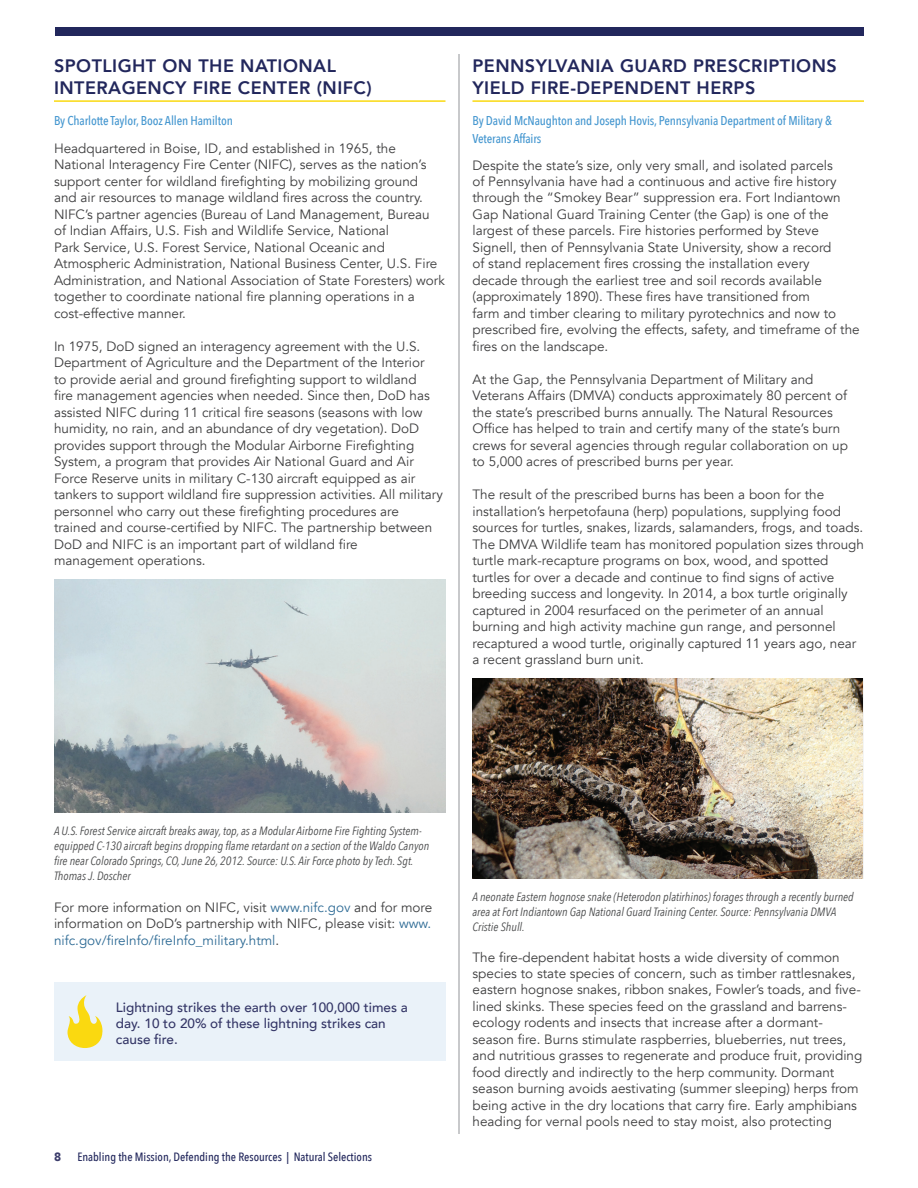
<style>
.page{position:relative;width:918px;height:1188px;background:#fff}
.page>*{position:absolute;margin:0;border:0;box-sizing:border-box;transform-origin:0 0}
.t1{font:800 18px/21.6px "Avenir";letter-spacing:.025em;color:#22275c}
.t2{font:13.5px/16.5px "Avenir";color:#3e3e3f}
.t3{font:500 13.5px/16.2px "Avenir";color:#333566}
.t4{font:500 12.75px/18px "Avenir Next Condensed";letter-spacing:-.01em;color:#4597d0}
.t5{font:italic 12px/15px "Avenir Next Condensed";color:#4b4c4d}
.t6{font:500 12px "Avenir Next Condensed";color:#22275c}
.t7{font:900 12px "Avenir";color:#3b3c6b}
.s1{color:#2e6b95}
</style>
<div class="page">
<div style="left:56px;top:27px;width:808px;height:9px;background:#22275c"></div>
<hr style="left:54px;top:100px;width:392px;height:2px;background:#fad910">
<img style="left:54px;top:580px;width:392px;height:233px">
<div style="left:54px;top:982px;width:392px;height:78px;background:#eaf2f9"></div>
<svg style="left:68px;top:995px;width:35px;height:53px"></svg>
<hr style="left:472px;top:100px;width:392px;height:2px;background:#fad910">
<img style="left:472px;top:679px;width:391px;height:200px">
<hr style="left:459px;top:54px;width:1px;height:1080px;background:#939598">
<h1 class="t1" style="left:54px;top:55px;width:319px">SPOTLIGHT ON THE NATIONAL<br>INTERAGENCY FIRE CENTER (NIFC)</h1>
<p class="t4" style="left:54px;top:112px;width:180px">By Charlotte Taylor, Booz Allen Hamilton</p>
<p class="t2" style="left:54px;top:140px;width:392px">Headquartered in Boise, ID, and established in 1965, the National Interagency Fire Center (NIFC), serves as the nation’s support center for wildland firefighting by mobilizing ground<br>and air resources to manage wildland fires across the country.<br>NIFC’s partner agencies (Bureau of Land Management, Bureau of Indian Affairs, U.S. Fish and Wildlife Service, National<br>Park Service, U.S. Forest Service, National Oceanic and Atmospheric Administration, National Business Center, U.S. Fire Administration, and National Association of State Foresters) work together to coordinate national fire planning operations in a cost-effective manner.</p>
<p class="t2" style="left:54px;top:338px;width:390px">In 1975, DoD signed an interagency agreement with the U.S.<br>Department of Agriculture and the Department of the Interior<br>to provide aerial and ground firefighting support to wildland<br>fire management agencies when needed. Since then, DoD has assisted NIFC during 11 critical fire seasons (seasons with low humidity, no rain, and an abundance of dry vegetation). DoD provides support through the Modular Airborne Firefighting System, a program that provides Air National Guard and Air Force Reserve units in military C-130 aircraft equipped as air tankers to support wildland fire suppression activities. All military personnel who carry out these firefighting procedures are trained and course-certified by NIFC. The partnership between DoD and NIFC is an important part of wildland fire<br>management operations.</p>
<h1 class="t1" style="left:472px;top:55px;width:366px">PENNSYLVANIA GUARD PRESCRIPTIONS<br>YIELD FIRE-DEPENDENT HERPS</h1>
<p class="t4" style="left:472px;top:112px;width:361px">By David McNaughton and Joseph Hovis, Pennsylvania Department of Military &amp;<br>Veterans Affairs</p>
<p class="t2" style="left:472px;top:157px;width:389px">Despite the state’s size, only very small, and isolated parcels<br>of Pennsylvania have had a continuous and active fire history through the “Smokey Bear” suppression era. Fort Indiantown Gap National Guard Training Center (the Gap) is one of the largest of these parcels. Fire histories performed by Steve Signell, then of Pennsylvania State University, show a record<br>of stand replacement fires crossing the installation every<br>decade through the earliest tree and soil records available (approximately 1890). These fires have transitioned from<br>farm and timber clearing to military pyrotechnics and now to prescribed fire, evolving the effects, safety, and timeframe of the fires on the landscape.</p>
<p class="t2" style="left:472px;top:371px;width:377px">At the Gap, the Pennsylvania Department of Military and Veterans Affairs (DMVA) conducts approximately 80 percent of the state’s prescribed burns annually. The Natural Resources Office has helped to train and certify many of the state’s burn crews for several agencies through regular collaboration on up to 5,000 acres of prescribed burns per year.</p>
<p class="t2" style="left:472px;top:487px;width:393px">The result of the prescribed burns has been a boon for the installation’s herpetofauna (herp) populations, supplying food sources for turtles, snakes, lizards, salamanders, frogs, and toads.<br>The DMVA Wildlife team has monitored population sizes through turtle mark-recapture programs on box, wood, and spotted turtles for over a decade and continue to find signs of active breeding success and longevity. In 2014, a box turtle originally captured in 2004 resurfaced on the perimeter of an annual burning and high activity machine gun range, and personnel recaptured a wood turtle, originally captured 11 years ago, near a recent grassland burn unit.</p>
<p class="t5" style="left:54px;top:823px;width:377px">A U.S. Forest Service aircraft breaks away, top, as a Modular Airborne Fire Fighting System&shy;equipped C-130 aircraft begins dropping flame retardant on a section of the Waldo Canyon fire near Colorado Springs, CO, June 26, 2012. Source: U.S. Air Force photo by Tech. Sgt.<br>Thomas J. Doscher</p>
<p class="t2" style="left:54px;top:899px;width:380px;text-align:justify">For more information on NIFC, visit <span class="s1">www.nifc.gov</span> and for more information on DoD’s partnership with NIFC, please visit: <span class="s1">www. nifc.gov/fireInfo/fireInfo_military.html</span>.</p>
<p class="t3" style="left:116px;top:999px;width:293px">Lightning strikes the earth over 100,000 times a day. 10 to 20% of these lightning strikes can cause fire.</p>
<p class="t7" style="left:54px;top:1147px;width:9px">8</p>
<p class="t6" style="left:77px;top:1150px;width:296px">Enabling the Mission, Defending the Resources | Natural Selections</p>
<p class="t5" style="left:472px;top:889px;width:383px">A neonate Eastern hognose snake (Heterodon platirhinos) forages through a recently burned area at Fort Indiantown Gap National Guard Training Center. Source: Pennsylvania DMVA<br>Cristie Shull.</p>
<p class="t2" style="left:472px;top:949px;width:391px">The fire-dependent habitat hosts a wide diversity of common species to state species of concern, such as timber rattlesnakes, eastern hognose snakes, ribbon snakes, Fowler’s toads, and five&shy;lined skinks. These species feed on the grassland and barrens&shy;ecology rodents and insects that increase after a dormant&shy;season fire. Burns stimulate raspberries, blueberries, nut trees, and nutritious grasses to regenerate and produce fruit, providing food directly and indirectly to the herp community. Dormant season burning avoids aestivating (summer sleeping) herps from being active in the dry locations that carry fire. Early amphibians heading for vernal pools need to stay moist, also protecting</p>
</div>
